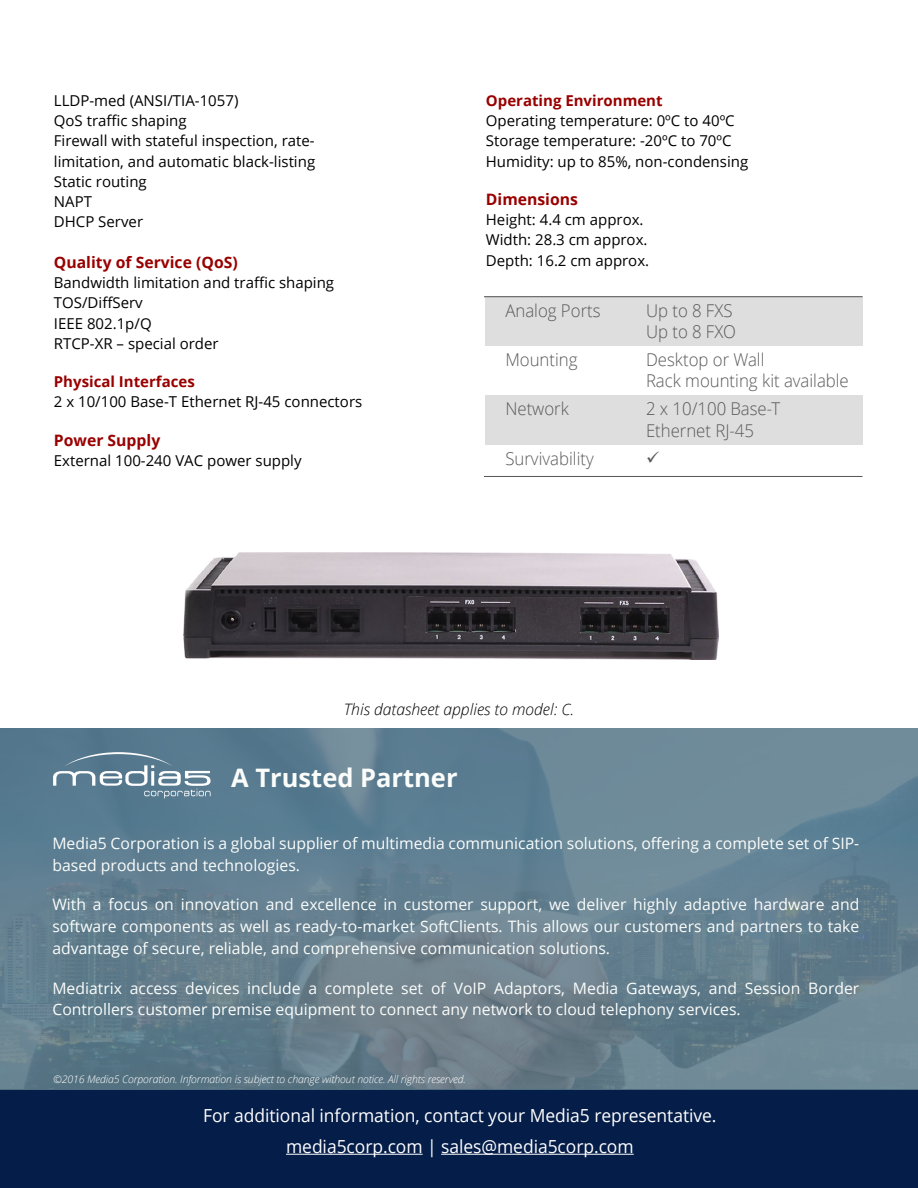
<style>
.page{position:relative;width:918px;height:1188px;background:#fff}
.page>*{position:absolute;margin:0;border:0;box-sizing:border-box;transform-origin:0 0}
.t1{font:700 25.5px "Open Sans";color:#fbfdfb}
.t2{font:18px/31.2px "Open Sans";letter-spacing:-.005em;color:#fff;text-align:center}
.t3{font:300 17.55px/21.1px "Open Sans";color:#58585a;scale:.95 1}
.t4{font:15.75px/21.8px "Open Sans";color:#fbfdfb}
.t5{font:700 15.75px "Open Sans";color:#900}
.t6{font:italic 300 15.75px "Open Sans";color:#000}
.t7{font:15px/20.2px "Open Sans";color:#000}
.t8{font:700 15px "Open Sans";color:#900}
.t9{font:italic 300 10.5px "Open Sans";letter-spacing:-.01em;color:#fff}
</style>
<div class="page">
<img style="left:184px;top:553px;width:535px;height:106px">
<div style="left:1px;top:1090px;width:917px;height:98px;background:#051d49"></div>
<svg style="left:0;top:728px;width:918px;height:362px;background:#648090"></svg>
<svg style="left:53px;top:752px;width:158px;height:46px;background:#7390a2"></svg>
<hr style="left:286px;top:1154px;width:137px;height:1px;background:#fff">
<hr style="left:441px;top:1154px;width:193px;height:1px;background:#fff">
<div style="left:485px;top:297px;width:128px;height:49px;background:#dedede"></div>
<div style="left:613px;top:297px;width:250px;height:49px;background:#dedede"></div>
<div style="left:485px;top:395px;width:128px;height:50px;background:#dedede"></div>
<div style="left:613px;top:395px;width:250px;height:50px;background:#dedede"></div>
<hr style="left:485px;top:296px;width:378px;height:1px;background:#58585a">
<hr style="left:485px;top:476px;width:378px;height:1px;background:#58585a">
<p class="t7" style="left:54px;top:90px;width:263px">LLDP-med (ANSI/TIA-1057)<br>QoS traffic shaping<br>Firewall with stateful inspection, rate&shy;limitation, and automatic black-listing<br>Static routing<br>NAPT<br>DHCP Server</p>
<p class="t5" style="left:54px;top:251px;width:185px">Quality of Service (QoS)</p>
<p class="t7" style="left:54px;top:272px;width:282px">Bandwidth limitation and traffic shaping<br>TOS/DiffServ<br>IEEE 802.1p/Q<br>RTCP-XR – special order</p>
<p class="t8" style="left:54px;top:371px;width:142px">Physical Interfaces</p>
<p class="t7" style="left:54px;top:392px;width:310px">2 x 10/100 Base-T Ethernet RJ-45 connectors</p>
<p class="t5" style="left:54px;top:429px;width:108px">Power Supply</p>
<p class="t7" style="left:54px;top:450px;width:249px">External 100-240 VAC power supply</p>
<p class="t8" style="left:486px;top:90px;width:178px">Operating Environment</p>
<p class="t7" style="left:486px;top:110px;width:264px">Operating temperature: 0ºC to 40ºC<br>Storage temperature: -20ºC to 70ºC<br>Humidity: up to 85%, non-condensing</p>
<p class="t5" style="left:486px;top:188px;width:94px">Dimensions</p>
<p class="t7" style="left:486px;top:209px;width:165px">Height: 4.4 cm approx.<br>Width: 28.3 cm approx.<br>Depth: 16.2 cm approx.</p>
<p class="t3" style="left:505px;top:299px;width:102px">Analog Ports</p>
<p class="t3" style="left:646px;top:299px;width:96px">Up to 8 FXS<br>Up to 8 FXO</p>
<p class="t3" style="left:505px;top:349px;width:77px">Mounting</p>
<p class="t3" style="left:646px;top:349px;width:215px">Desktop or Wall<br>Rack mounting kit available</p>
<p class="t3" style="left:505px;top:398px;width:68px">Network</p>
<p class="t3" style="left:646px;top:398px;width:143px">2 x 10/100 Base-T<br>Ethernet RJ-45</p>
<p class="t3" style="left:505px;top:447px;width:94px">Survivability</p>
<p class="t6" style="left:344px;top:698px;width:232px">This datasheet applies to model: C.</p>
<h1 class="t1" style="left:231px;top:759px;width:228px">A Trusted Partner</h1>
<p class="t4" style="left:52px;top:832px;width:808px">Media5 Corporation is a global supplier of multimedia communication solutions, offering a complete set of SIP&shy;based products and technologies.</p>
<p class="t4" style="left:52px;top:893px;width:808px;text-align:justify">With a focus on innovation and excellence in customer support, we deliver highly adaptive hardware and software components as well as ready-to-market SoftClients. This allows our customers and partners to take advantage of secure, reliable, and comprehensive communication solutions.</p>
<p class="t4" style="left:52px;top:977px;width:808px">Mediatrix access devices include a complete set of VoIP Adaptors, Media Gateways, and Session Border<br>Controllers customer premise equipment to connect any network to cloud telephony services.</p>
<p class="t9" style="left:53px;top:1072px;width:414px">©2016 Media5 Corporation. Information is subject to change without notice. All rights reserved.</p>
<p class="t2" style="left:203px;top:1099px;width:515px">For additional information, contact your Media5 representative. media5corp.com | sales@media5corp.com</p>
</div>
